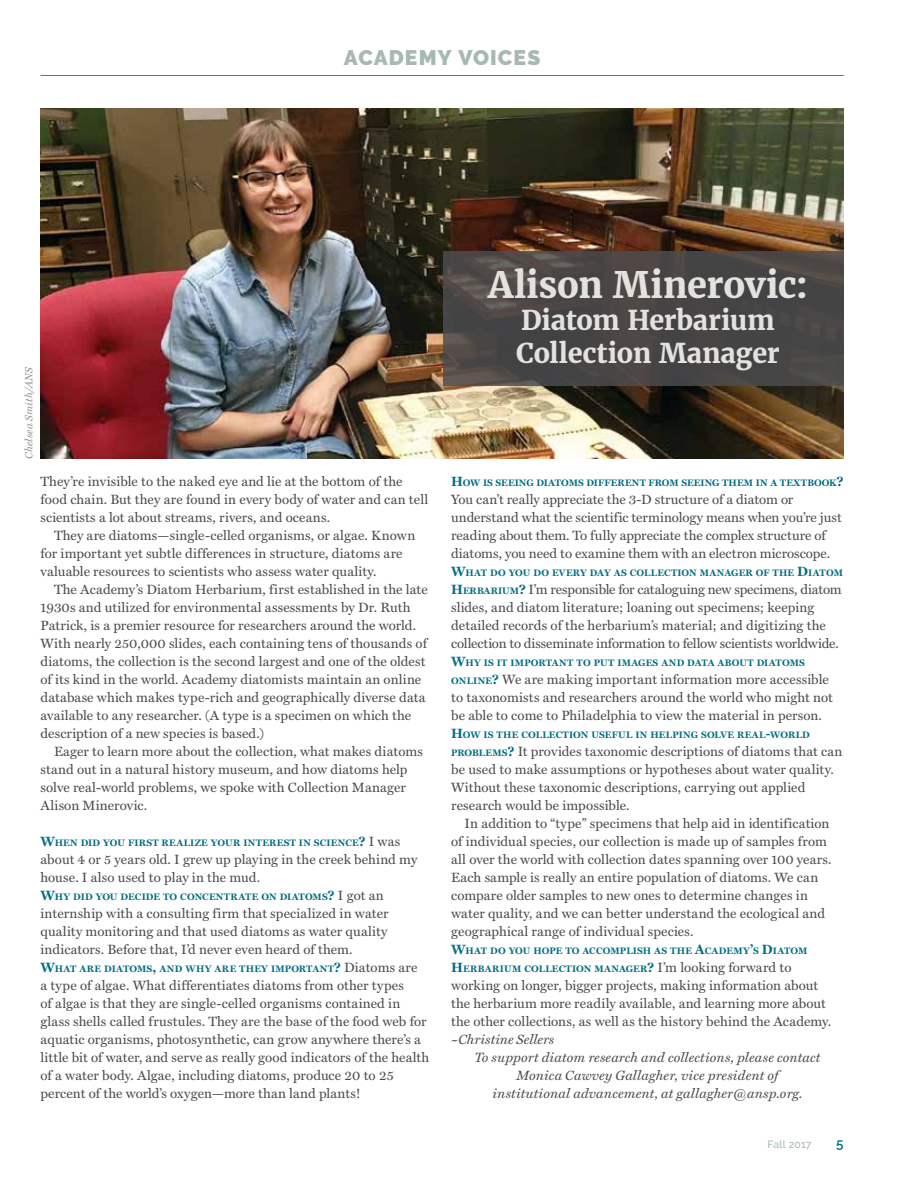
<style>
.page{position:relative;width:918px;height:1188px;background:#fff}
.page>*{position:absolute;margin:0;border:0;box-sizing:border-box;transform-origin:0 0}
.t1{font:700 36px "Merriweather";letter-spacing:-.01em;color:#e4e2df}
.t2{font:700 27px/32.4px "Merriweather";letter-spacing:-.01em;color:#e4e2df}
.t3{font:900 21px "Raleway";letter-spacing:.05em;color:#a7b9b0}
.t4{font:13.5px/18px "Miller Text Roman";letter-spacing:.01em;color:#4d4d4f}
.t5{font:italic 13.5px "Miller Text";letter-spacing:.015em;color:#4d4d4f}
.t6{font:600 13.5px "Raleway";color:#006d85}
.t7{font:italic 10.5px "Miller Text";letter-spacing:.02em;color:#919396}
.t8{font:500 10.5px "Raleway";letter-spacing:.015em;color:#a7b9b0}
.t9{font:700 9.45px/18px "Miller Text";letter-spacing:.015em;color:#006d85}
.s1{font-size:13.5px}
.s2{font-family:"Miller Text Roman";font-weight:400;font-size:13.5px;color:#4d4d4f}
.s3{font-family:"Miller Text";font-weight:700;color:#006d85}
.s4{font-family:"Miller Text";font-weight:700;font-size:9.45px;color:#006d85}
</style>
<div class="page">
<hr style="left:40px;top:75px;width:804px;height:1px;background:#00a19c">
<img style="left:40px;top:108px;width:804px;height:351px">
<svg style="left:443px;top:251px;width:401px;height:135px;background:#494646"></svg>
<p class="t7" style="left:23px;top:459px;width:94px;rotate:-90deg">Chelsea Smith/ANS</p>
<h3 class="t3" style="left:344px;top:46px;width:198px">ACADEMY VOICES</h3>
<h1 class="t1" style="left:488px;top:262px;width:321px">Alison Minerovic:</h1>
<h2 class="t2" style="left:516px;top:304px;width:265px">Diatom Herbarium<br>Collection Manager</h2>
<p class="t4" style="left:40px;top:472px;width:389px">They’re invisible to the naked eye and lie at the bottom of the food chain. But they are found in every body of water and can tell scientists a lot about streams, rivers, and oceans.</p>
<p class="t4" style="left:40px;top:526px;width:376px;text-indent:14px">They are diatoms—single-celled organisms, or algae. Known for important yet subtle differences in structure, diatoms are valuable resources to scientists who assess water quality.</p>
<p class="t4" style="left:40px;top:580px;width:389px;text-indent:14px">The Academy’s Diatom Herbarium, first established in the late 1930s and utilized for environmental assessments by Dr. Ruth Patrick, is a premier resource for researchers around the world.<br>With nearly 250,000 slides, each containing tens of thousands of diatoms, the collection is the second largest and one of the oldest of its kind in the world. Academy diatomists maintain an online database which makes type-rich and geographically diverse data available to any researcher. (A type is a specimen on which the description of a new species is based.)</p>
<p class="t4" style="left:40px;top:742px;width:384px;text-indent:14px">Eager to learn more about the collection, what makes diatoms stand out in a natural history museum, and how diatoms help solve real-world problems, we spoke with Collection Manager Alison Minerovic.</p>
<p class="t9" style="left:40px;top:834px;width:361px"><span class="s1">W</span>HEN DID YOU FIRST REALIZE YOUR INTEREST IN SCIENCE<span class="s1">?</span> <span class="s2">I was</span></p>
<p class="t4" style="left:40px;top:850px;width:378px">about 4 or 5 years old. I grew up playing in the creek behind my house. I also used to play in the mud.</p>
<p class="t9" style="left:40px;top:888px;width:345px"><span class="s1">W</span>HY DID YOU DECIDE TO CONCENTRATE ON DIATOMS<span class="s1">?</span> <span class="s2">I got an</span></p>
<p class="t4" style="left:41px;top:904px;width:350px;text-align:justify">internship with a consulting firm that specialized in water quality monitoring and that used diatoms as water quality indicators. Before that, I’d never even heard of them.</p>
<p class="t9" style="left:40px;top:960px;width:379px"><span class="s1">W</span>HAT ARE DIATOMS<span class="s1">,</span> AND WHY ARE THEY IMPORTANT<span class="s1">?</span> <span class="s2">Diatoms are</span></p>
<p class="t4" style="left:41px;top:976px;width:390px">a type of algae. What differentiates diatoms from other types<br>of algae is that they are single-celled organisms contained in glass shells called frustules. They are the base of the food web for aquatic organisms, photosynthetic, can grow anywhere there’s a little bit of water, and serve as really good indicators of the health of a water body. Algae, including diatoms, produce 20 to 25 percent of the world’s oxygen—more than land plants!</p>
<p class="t9" style="left:451px;top:474px;width:394px"><span class="s1">H</span>OW IS SEEING DIATOMS DIFFERENT FROM SEEING THEM IN A TEXTBOOK<span class="s1">?</span></p>
<p class="t4" style="left:451px;top:490px;width:392px">You can’t really appreciate the 3-D structure of a diatom or understand what the scientific terminology means when you’re just reading about them. To fully appreciate the complex structure of diatoms, you need to examine them with an electron microscope.</p>
<p class="t9" style="left:451px;top:564px;width:393px"><span class="s1">W</span>HAT DO YOU DO EVERY DAY AS COLLECTION MANAGER OF THE <span class="s1">D</span>IATOM</p>
<p class="t4" style="left:451px;top:580px;width:392px"><span class="s3">H</span><span class="s4">ERBARIUM</span><span class="s3">?</span> I’m responsible for cataloguing new specimens, diatom slides, and diatom literature; loaning out specimens; keeping detailed records of the herbarium’s material; and digitizing the collection to disseminate information to fellow scientists worldwide.</p>
<p class="t9" style="left:451px;top:654px;width:355px"><span class="s1">W</span>HY IS IT IMPORTANT TO PUT IMAGES AND DATA ABOUT DIATOMS</p>
<p class="t4" style="left:451px;top:670px;width:383px"><span class="s4">ONLINE</span><span class="s3">?</span> We are making important information more accessible to taxonomists and researchers around the world who might not be able to come to Philadelphia to view the material in person.</p>
<p class="t9" style="left:451px;top:726px;width:360px"><span class="s1">H</span>OW IS THE COLLECTION USEFUL IN HELPING SOLVE REAL<span class="s1">-</span>WORLD</p>
<p class="t4" style="left:451px;top:742px;width:393px"><span class="s4">PROBLEMS</span><span class="s3">?</span> It provides taxonomic descriptions of diatoms that can be used to make assumptions or hypotheses about water quality.<br>Without these taxonomic descriptions, carrying out applied research would be impossible.</p>
<p class="t4" style="left:451px;top:814px;width:382px;text-indent:14px">In addition to “type” specimens that help aid in identification of individual species, our collection is made up of samples from all over the world with collection dates spanning over 100 years.<br>Each sample is really an entire population of diatoms. We can compare older samples to new ones to determine changes in water quality, and we can better understand the ecological and geographical range of individual species.</p>
<p class="t9" style="left:451px;top:942px;width:358px"><span class="s1">W</span>HAT DO YOU HOPE TO ACCOMPLISH AS THE <span class="s1">A</span>CADEMY<span class="s1">’</span>S <span class="s1">D</span>IATOM<br><span class="s1">H</span>ERBARIUM COLLECTION MANAGER<span class="s1">?</span> <span class="s2">I’m looking forward to</span></p>
<p class="t4" style="left:451px;top:976px;width:382px">working on longer, bigger projects, making information about the herbarium more readily available, and learning more about the other collections, as well as the history behind the Academy.</p>
<p class="t5" style="left:451px;top:1031px;width:105px">~Christine Sellers</p>
<p class="t5" style="left:474px;top:1049px;width:348px">To support diatom research and collections, please contact</p>
<p class="t5" style="left:517px;top:1067px;width:263px">Monica Cawvey Gallagher, vice president of</p>
<p class="t5" style="left:492px;top:1085px;width:311px">institutional advancement, at gallagher@ansp.org.</p>
<p class="t8" style="left:768px;top:1138px;width:45px">Fall 2017</p>
<p class="t6" style="left:836px;top:1135px;width:9px">5</p>
</div>
